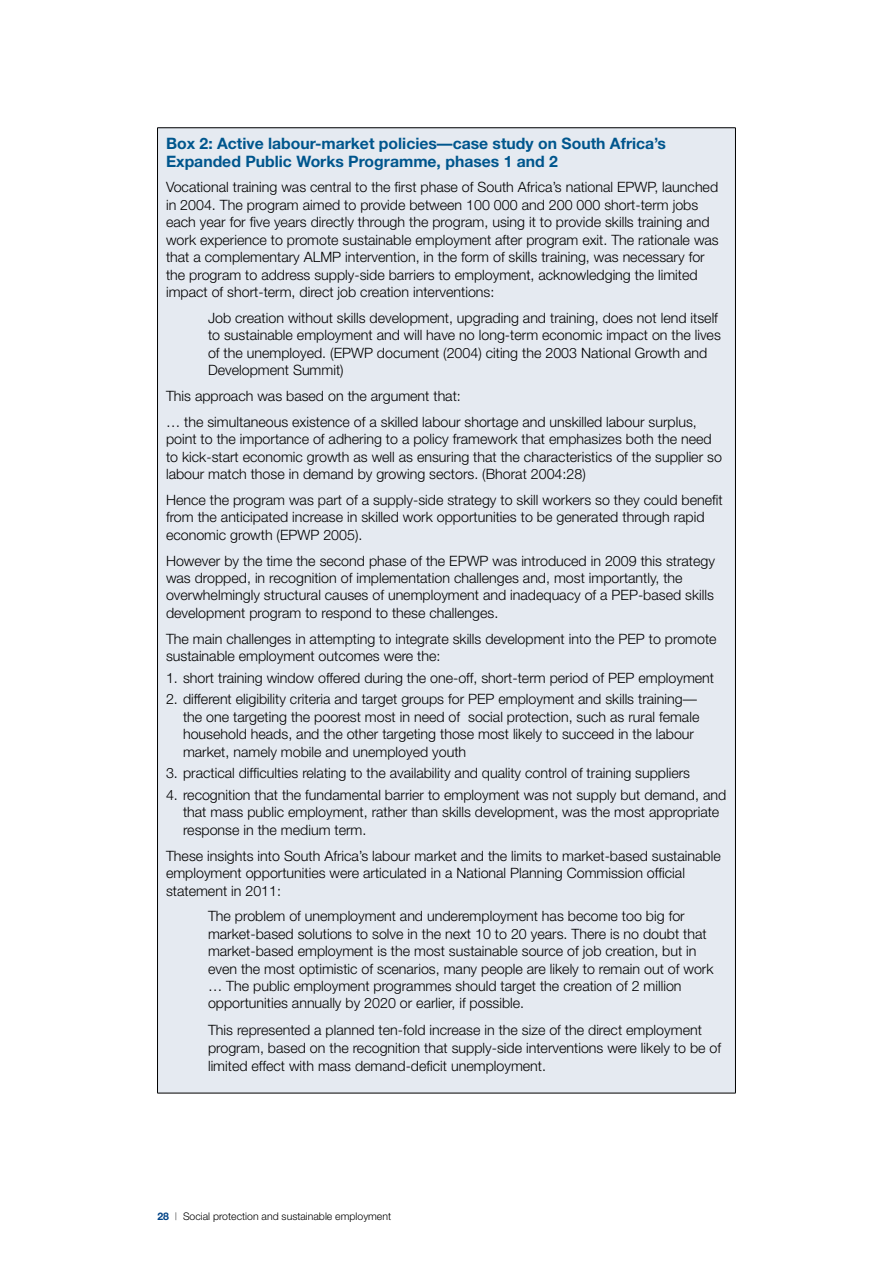
<style>
.page{position:relative;width:893px;height:1263px;background:#fff}
.page>*{position:absolute;margin:0;border:0;box-sizing:border-box;transform-origin:0 0}
.box_head{font:700 15.75px/18px "Helvetica Neue";color:#00568d}
.box_text{font:300 14.25px/17.4px "Helvetica Neue";color:#000}
.body_indent{font:300 14.25px/17.4px "Helvetica Neue";color:#000}
.body{font:300 14.25px/17.4px "Helvetica Neue";color:#000}
.t1{font:300 10.5px "Helvetica Neue";color:#000}
.s1{font-weight:700;color:#014386}
.s2{font-weight:100}
</style>
<div class="page">
<div style="left:158px;top:128px;width:577px;height:965px;background:#e5eaf1"></div>
<hr style="left:157px;top:127px;width:579px;height:1px;background:#000">
<hr style="left:157px;top:128px;width:1px;height:965px;background:#000">
<hr style="left:735px;top:128px;width:1px;height:965px;background:#000">
<hr style="left:157px;top:1093px;width:579px;height:1px;background:#000">
<p class="box_head" style="left:166px;top:134px;width:501px">Box 2: Active labour-market policies—case study on South Africa’s<br>Expanded Public Works Programme, phases 1 and 2</p>
<p class="box_text" style="left:166px;top:178px;width:554px">Vocational training was central to the first phase of South Africa’s national EPWP, launched in 2004. The program aimed to provide between 100 000 and 200 000 short-term jobs each year for five years directly through the program, using it to provide skills training and work experience to promote sustainable employment after program exit. The rationale was that a complementary ALMP intervention, in the form of skills training, was necessary for the program to address supply-side barriers to employment, acknowledging the limited impact of short-term, direct job creation interventions:</p>
<p class="body_indent" style="left:208px;top:309px;width:514px">Job creation without skills development, upgrading and training, does not lend itself to sustainable employment and will have no long-term economic impact on the lives of the unemployed. (EPWP document (2004) citing the 2003 National Growth and Development Summit)</p>
<p class="box_text" style="left:166px;top:387px;width:296px">This approach was based on the argument that:</p>
<p class="box_text" style="left:166px;top:413px;width:557px">… the simultaneous existence of a skilled labour shortage and unskilled labour surplus, point to the importance of adhering to a policy framework that emphasizes both the need to kick-start economic growth as well as ensuring that the characteristics of the supplier so labour match those in demand by growing sectors. (Bhorat 2004:28)</p>
<p class="box_text" style="left:166px;top:491px;width:558px">Hence the program was part of a supply-side strategy to skill workers so they could benefit from the anticipated increase in skilled work opportunities to be generated through rapid economic growth (EPWP 2005).</p>
<p class="box_text" style="left:166px;top:552px;width:551px">However by the time the second phase of the EPWP was introduced in 2009 this strategy was dropped, in recognition of implementation challenges and, most importantly, the overwhelmingly structural causes of unemployment and inadequacy of a PEP-based skills development program to respond to these challenges.</p>
<p class="box_text" style="left:166px;top:630px;width:552px">The main challenges in attempting to integrate skills development into the PEP to promote sustainable employment outcomes were the:</p>
<p class="box_text" style="left:166px;top:669px;width:550px">1. short training window offered during the one-off, short-term period of PEP employment</p>
<p class="box_text" style="left:183px;top:690px;width:518px;text-indent:-17px">2. different eligibility criteria and target groups for PEP employment and skills training— the one targeting the poorest most in need of social protection, such as rural female household heads, and the other targeting those most likely to succeed in the labour market, namely mobile and unemployed youth</p>
<p class="box_text" style="left:166px;top:764px;width:526px">3. practical difficulties relating to the availability and quality control of training suppliers</p>
<p class="box_text" style="left:183px;top:786px;width:545px;text-indent:-17px">4. recognition that the fundamental barrier to employment was not supply but demand, and that mass public employment, rather than skills development, was the most appropriate response in the medium term.</p>
<p class="body" style="left:166px;top:847px;width:556px">These insights into South Africa’s labour market and the limits to market-based sustainable employment opportunities were articulated in a National Planning Commission official statement in 2011:</p>
<p class="body_indent" style="left:208px;top:907px;width:507px">The problem of unemployment and underemployment has become too big for market-based solutions to solve in the next 10 to 20 years. There is no doubt that market-based employment is the most sustainable source of job creation, but in even the most optimistic of scenarios, many people are likely to remain out of work … The public employment programmes should target the creation of 2 million opportunities annually by 2020 or earlier, if possible.</p>
<p class="body_indent" style="left:208px;top:1020px;width:515px;line-height:18px">This represented a planned ten-fold increase in the size of the direct employment program, based on the recognition that supply-side interventions were likely to be of limited effect with mass demand-deficit unemployment.</p>
<p class="t1" style="left:157px;top:1210px;width:235px"><span class="s1">28</span> <span class="s2">|</span> Social protection and sustainable employment</p>
</div>
